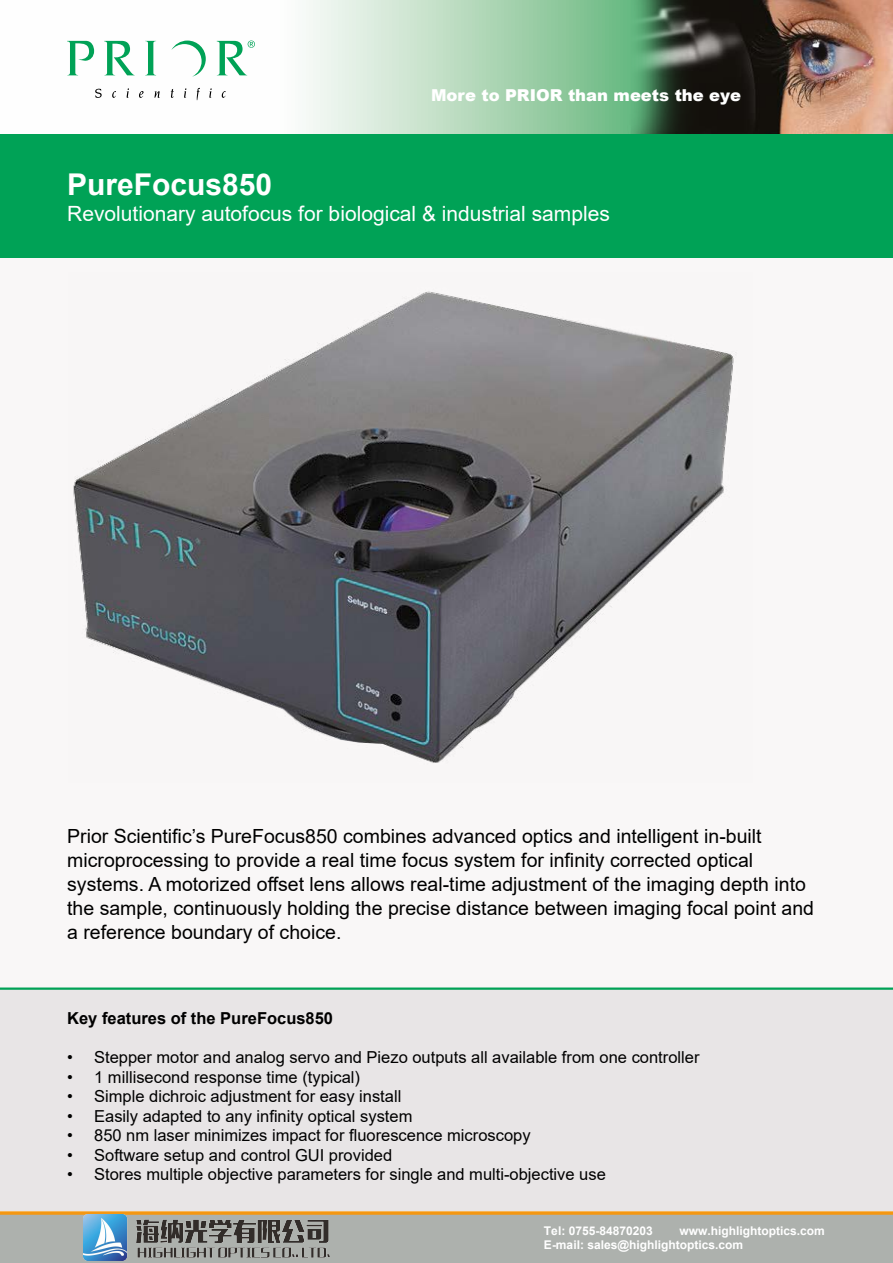
<style>
.page{position:relative;width:893px;height:1263px;background:#fff}
.page>*{position:absolute;margin:0;border:0;box-sizing:border-box;transform-origin:0 0}
.t1{font:700 30px "Arial";color:#fff}
.t2{font:21px "Arial";color:#fff}
.t3{font:19.5px/24px "Arial";color:#000}
.t4{font:16.5px "Arial";color:#000}
.t5{font:700 16.5px "Arial";color:#000}
.t6{font:900 16.35px "Arial";color:#fff}
.t7{font:700 12px/14.4px "Arial";color:#fff}
</style>
<div class="page">
<img style="left:67px;top:0;width:826px;height:134px">
<div style="left:0;top:134px;width:893px;height:124px;background:#00a256"></div>
<div style="left:0;top:1214px;width:893px;height:49px;background:#adb1ad"></div>
<svg style="left:0;top:1211px;width:893px;height:4px;background:#f1a02c"></svg>
<div style="left:0;top:987px;width:893px;height:224px;background:#e8e5e6"></div>
<div style="left:0;top:258px;width:893px;height:729px;background:#f9f7f7"></div>
<hr style="left:0;top:987px;width:893px;height:3px;background:#00a256">
<svg style="left:67px;top:41px;width:27px;height:34px"></svg>
<svg style="left:104px;top:41px;width:31px;height:34px"></svg>
<svg style="left:145px;top:41px;width:11px;height:34px"></svg>
<svg style="left:171px;top:41px;width:35px;height:36px"></svg>
<svg style="left:95px;top:89px;width:7px;height:9px"></svg>
<svg style="left:112px;top:91px;width:4px;height:7px"></svg>
<svg style="left:127px;top:88px;width:2px;height:10px"></svg>
<svg style="left:139px;top:91px;width:5px;height:7px"></svg>
<svg style="left:154px;top:91px;width:6px;height:7px"></svg>
<svg style="left:171px;top:89px;width:3px;height:9px"></svg>
<svg style="left:184px;top:88px;width:2px;height:10px"></svg>
<svg style="left:197px;top:88px;width:3px;height:12px"></svg>
<svg style="left:209px;top:88px;width:3px;height:10px"></svg>
<svg style="left:222px;top:91px;width:4px;height:7px"></svg>
<svg style="left:217px;top:41px;width:38px;height:34px"></svg>
<img style="left:73px;top:291px;width:663px;height:472px">
<img style="left:84px;top:1214px;width:246px;height:46px">
<p class="t6" style="left:431px;top:83px;width:311px">More to PRIOR than meets the eye</p>
<h1 class="t1" style="left:67px;top:164px;width:207px">PureFocus850</h1>
<p class="t2" style="left:67px;top:199px;width:544px">Revolutionary autofocus for biological &amp; industrial samples</p>
<p class="t3" style="left:67px;top:824px;width:748px">Prior Scientific’s PureFocus850 combines advanced optics and intelligent in-built microprocessing to provide a real time focus system for infinity corrected optical systems. A motorized offset lens allows real-time adjustment of the imaging depth into the sample, continuously holding the precise distance between imaging focal point and a reference boundary of choice.</p>
<p class="t5" style="left:67px;top:1007px;width:267px">Key features of the PureFocus850</p>
<p class="t4" style="left:67px;top:1046px;width:634px">• Stepper motor and analog servo and Piezo outputs all available from one controller</p>
<p class="t4" style="left:67px;top:1066px;width:294px">• 1 millisecond response time (typical)</p>
<p class="t4" style="left:67px;top:1085px;width:336px">• Simple dichroic adjustment for easy install</p>
<p class="t4" style="left:67px;top:1105px;width:347px">• Easily adapted to any infinity optical system</p>
<p class="t4" style="left:67px;top:1124px;width:465px">• 850 nm laser minimizes impact for fluorescence microscopy</p>
<p class="t4" style="left:67px;top:1144px;width:327px">• Software setup and control GUI provided</p>
<p class="t4" style="left:67px;top:1163px;width:540px">• Stores multiple objective parameters for single and multi-objective use</p>
<p class="t7" style="left:544px;top:1223px;width:110px">Tel: 0755-84870203</p>
<p class="t7" style="left:544px;top:1223px;width:282px;text-indent:135px">www.highlightoptics.com<br>E-mail: sales@highlightoptics.com</p>
</div>
